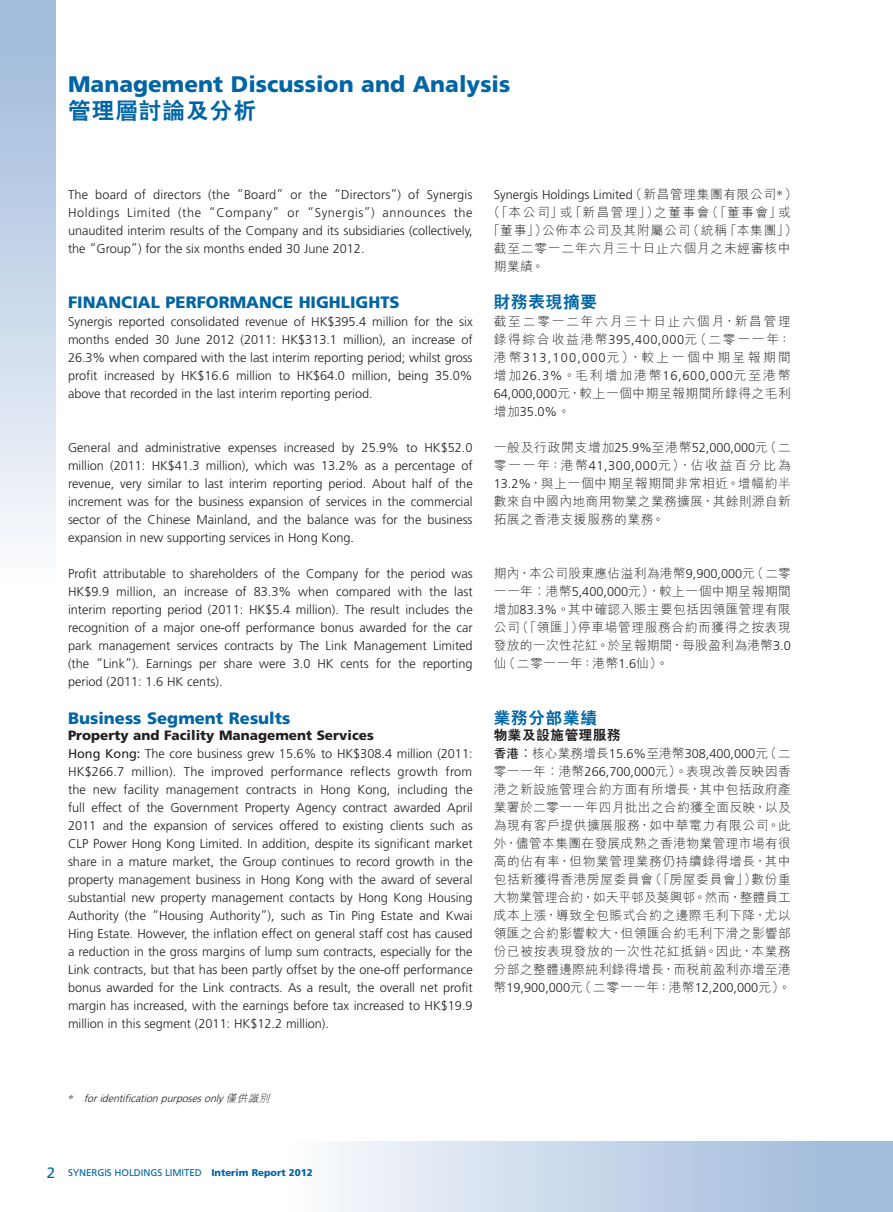
<style>
.page{position:relative;width:893px;height:1212px;background:#fff}
.page>*{position:absolute;margin:0;border:0;box-sizing:border-box;transform-origin:0 0}
.t1{font:900 22.5px "Frutiger LT Std";color:#0065a4}
.t2{font:800 22.5px "C Hei 2 HK";letter-spacing:.05em;color:#0065a4}
.Heading_1{font:900 16.5px "Frutiger LT Std";color:#0065a4}
.Heading_2{font:900 16.5px "Frutiger LT Std";color:#0065a4}
.C_Heading_1{font:800 16.5px "C Hei 2 HK";letter-spacing:.05em;color:#0065a4}
.Heading_2-2{font:800 16.5px "C Hei 2 HK";letter-spacing:.05em;color:#0065a4}
.t3{font:15px "Frutiger LT Std";color:#0065a4}
.Heading_3{font:900 13.5px "Frutiger LT Std";color:#231f20}
.Heading_3-2{font:800 13.5px "C Hei 2 HK";letter-spacing:.05em;color:#231f20}
.Body_Text{font:300 12.75px/18px "Frutiger LT Std";color:#231f20;text-align:justify}
.C_Body_Text{font:300 12.75px/18px "M Hei HK";letter-spacing:.045em;color:#231f20;text-align:justify}
.C_Body_Text-2{font:300 12.75px "Frutiger LT Std";color:#231f20}
.C_Body_Text-3{font:300 12.75px "M Hei HK";letter-spacing:.115em;color:#231f20}
.C_Body_Text-4{font:300 12.75px "M Hei HK";letter-spacing:.065em;color:#231f20}
.Notes{font:italic 300 10.5px "Frutiger LT Std";color:#231f20}
.t4{font:9.75px "Frutiger LT Std";letter-spacing:-.01em;color:#0065a4}
.s1{font-weight:400}
.s2{font-family:"M Hei HK"}
.s3{font-family:"Times LT Std";font-weight:400}
.s4{font-family:"Frutiger LT Std"}
.s5{font-family:"C Hei 2 HK";font-weight:700}
.s6{font-weight:900}
</style>
<div class="page">
<div style="left:160px;top:1141px;width:733px;height:71px;background:linear-gradient(to right,#fff,#9bb7da)"></div>
<div style="left:0;top:0;width:55px;height:712px;background:linear-gradient(to bottom,#9db8da,#fff)"></div>
<hr style="left:892px;top:1141px;width:1px;height:71px;background:#a3bddd">
<p class="t1" style="left:68px;top:70px;width:444px">Management Discussion and Analysis</p>
<p class="t2" style="left:68px;top:99px;width:190px">管理層討論及分析</p>
<p class="Body_Text" style="left:68px;top:185px;width:406px">The board of directors (the “Board” or the “Directors”) of Synergis Holdings Limited (the “Company” or “Synergis”) announces the unaudited interim results of the Company and its subsidiaries (collectively, the “Group”) for the six months ended 30 June 2012.</p>
<p class="Heading_1" style="left:68px;top:292px;width:333px">FINANCIAL PERFORMANCE HIGHLIGHTS</p>
<p class="Body_Text" style="left:68px;top:313px;width:406px">Synergis reported consolidated revenue of HK$395.4 million for the six months ended 30 June 2012 (2011: HK$313.1 million), an increase of 26.3% when compared with the last interim reporting period; whilst gross profit increased by HK$16.6 million to HK$64.0 million, being 35.0% above that recorded in the last interim reporting period.</p>
<p class="Body_Text" style="left:68px;top:439px;width:406px">General and administrative expenses increased by 25.9% to HK$52.0 million (2011: HK$41.3 million), which was 13.2% as a percentage of revenue, very similar to last interim reporting period. About half of the increment was for the business expansion of services in the commercial sector of the Chinese Mainland, and the balance was for the business expansion in new supporting services in Hong Kong.</p>
<p class="Body_Text" style="left:68px;top:565px;width:406px">Profit attributable to shareholders of the Company for the period was HK$9.9 million, an increase of 83.3% when compared with the last interim reporting period (2011: HK$5.4 million). The result includes the recognition of a major one-off performance bonus awarded for the car park management services contracts by The Link Management Limited (the “Link”). Earnings per share were 3.0 HK cents for the reporting period (2011: 1.6 HK cents).</p>
<p class="Heading_2" style="left:68px;top:708px;width:224px">Business Segment Results</p>
<p class="Heading_3" style="left:68px;top:727px;width:307px">Property and Facility Management Services</p>
<p class="Body_Text" style="left:68px;top:745px;width:406px"><span class="s1">Hong Kong:</span> The core business grew 15.6% to HK$308.4 million (2011:<br>HK$266.7 million). The improved performance reflects growth from the new facility management contracts in Hong Kong, including the full effect of the Government Property Agency contract awarded April 2011 and the expansion of services offered to existing clients such as CLP Power Hong Kong Limited. In addition, despite its significant market share in a mature market, the Group continues to record growth in the property management business in Hong Kong with the award of several substantial new property management contacts by Hong Kong Housing Authority (the “Housing Authority”), such as Tin Ping Estate and Kwai Hing Estate. However, the inflation effect on general staff cost has caused a reduction in the gross margins of lump sum contracts, especially for the Link contracts, but that has been partly offset by the one-off performance bonus awarded for the Link contracts. As a result, the overall net profit margin has increased, with the earnings before tax increased to HK$19.9 million in this segment (2011: HK$12.2 million).</p>
<p class="C_Body_Text-2" style="left:494px;top:187px;width:305px">Synergis Holdings Limited<span class="s2">（新昌管理集團有限公司</span><span class="s3">*</span><span class="s2">）</span></p>
<p class="C_Body_Text-3" style="left:487px;top:205px;width:305px">（「本公司」或「新昌管理」）之董事會（「董事會」或</p>
<p class="C_Body_Text-4" style="left:487px;top:223px;width:311px">「董事」）公佈本公司及其附屬公司（統稱「本集團」）</p>
<p class="C_Body_Text" style="left:494px;top:239px;width:299px">截至二零一二年六月三十日止六個月之未經審核中</p>
<p class="C_Body_Text" style="left:494px;top:257px;width:52px">期業績。</p>
<p class="C_Heading_1" style="left:494px;top:294px;width:105px">財務表現摘要</p>
<p class="C_Body_Text" style="left:494px;top:312px;width:299px">截至二零一二年六月三十日止六個月，新昌管理錄得綜合收益港幣<span class="s4">395,400,000</span>元（二零一一年：港幣<span class="s4">313,100,000</span>元），較上一個中期呈報期間增加<span class="s4">26.3%</span>。毛利增加港幣<span class="s4">16,600,000</span>元至港幣<span class="s4">64,000,000</span>元，較上一個中期呈報期間所錄得之毛利增加<span class="s4">35.0%</span>。</p>
<p class="C_Body_Text" style="left:494px;top:438px;width:299px">一般及行政開支增加<span class="s4">25.9%</span>至港幣<span class="s4">52,000,000</span>元（二零一一年：港幣<span class="s4">41,300,000</span>元），佔收益百分比為<span class="s4">13.2%</span>，與上一個中期呈報期間非常相近。增幅約半數來自中國內地商用物業之業務擴展，其餘則源自新拓展之香港支援服務的業務。</p>
<p class="C_Body_Text" style="left:494px;top:564px;width:299px">期內，本公司股東應佔溢利為港幣<span class="s4">9,900,000</span>元（二零一一年︰港幣<span class="s4">5,400,000</span>元），較上一個中期呈報期間增加<span class="s4">83.3%</span>。其中確認入賬主要包括因領匯管理有限公司（「領匯」）停車場管理服務合約而獲得之按表現發放的一次性花紅。於呈報期間，每股盈利為港幣<span class="s4">3.0</span>仙（二零一一年：港幣<span class="s4">1.6</span>仙）。</p>
<p class="Heading_2-2" style="left:494px;top:709px;width:105px">業務分部業績</p>
<p class="Heading_3-2" style="left:494px;top:728px;width:129px">物業及設施管理服務</p>
<p class="C_Body_Text" style="left:494px;top:744px;width:299px"><span class="s5">香港︰</span>核心業務增長<span class="s4">15.6%</span>至港幣<span class="s4">308,400,000</span>元（二零一一年︰港幣<span class="s4">266,700,000</span>元）。表現改善反映因香港之新設施管理合約方面有所增長，其中包括政府產業署於二零一一年四月批出之合約獲全面反映，以及為現有客戶提供擴展服務，如中華電力有限公司。此外，儘管本集團在發展成熟之香港物業管理市場有很高的佔有率，但物業管理業務仍持續錄得增長，其中包括新獲得香港房屋委員會（「房屋委員會」）數份重大物業管理合約，如天平邨及葵興邨。然而，整體員工成本上漲，導致全包賬式合約之邊際毛利下降，尤以領匯之合約影響較大，但領匯合約毛利下滑之影響部份已被按表現發放的一次性花紅抵銷。因此，本業務分部之整體邊際純利錄得增長，而稅前盈利亦增至港幣<span class="s4">19,900,000</span>元（二零一一年：港幣<span class="s4">12,200,000</span>元）。</p>
<p class="Notes" style="left:67px;top:1092px;width:207px"><span class="s3">*</span> for identification purposes only <span class="s2">僅供識別</span></p>
<p class="t3" style="left:47px;top:1164px;width:10px">2</p>
<p class="t4" style="left:68px;top:1167px;width:246px">SYNERGIS HOLDINGS LIMITED <span class="s6">Interim Report 2012</span></p>
</div>
